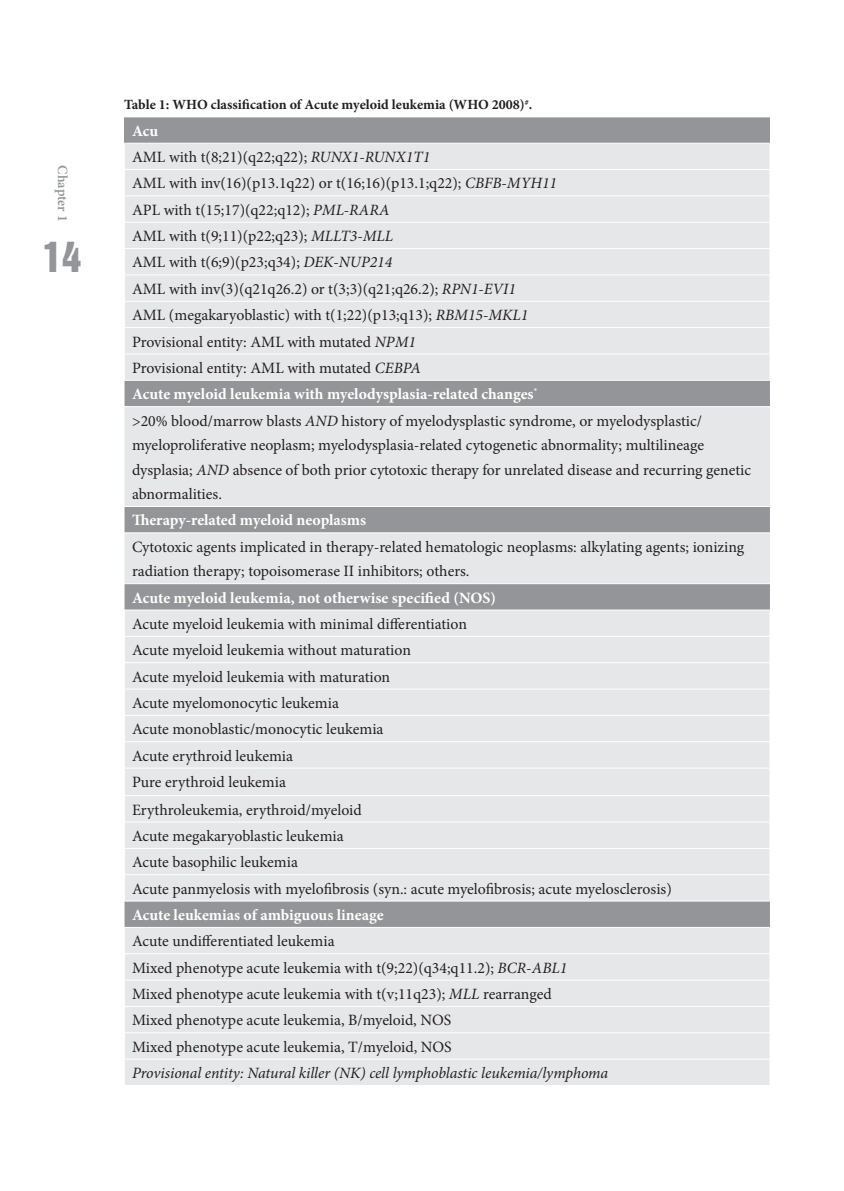
<style>
.page{position:relative;width:844px;height:1191px;background:#fff}
.page>*{position:absolute;margin:0;border:0;box-sizing:border-box;transform-origin:0 0}
.t1{font:38.5px "Helvetica Inserat LT";color:#939598}
.t2{font:15.75px/26.2px "Minion Pro";color:#231f20}
.t3{font:700 15.75px "Minion Pro";color:#fff}
.t4{font:italic 15.75px "Minion Pro";letter-spacing:-.01em;color:#231f20}
.t5{font:700 14px "Minion Pro";color:#231f20}
.t6{font:600 14px "Minion Pro";letter-spacing:-.005em;color:#939598}
.s1{font-weight:700;color:#fff}
.s2{font-style:italic}
</style>
<div class="page">
<div style="left:124px;top:117px;width:645px;height:26px;background:#939598"></div>
<div style="left:125px;top:144px;width:644px;height:25px;background:#e6e7e9"></div>
<div style="left:125px;top:170px;width:644px;height:915px;background:#e6e7e9"></div>
<svg style="left:124px;top:381px;width:645px;height:546px;background:#d6d7d9"></svg>
<hr style="left:124px;top:406px;width:645px;height:1px;background:#fff">
<hr style="left:124px;top:506px;width:645px;height:1px;background:#fff">
<hr style="left:124px;top:532px;width:645px;height:1px;background:#fff">
<hr style="left:124px;top:583px;width:645px;height:1px;background:#fff">
<hr style="left:124px;top:195px;width:646px;height:1px;background:#fff">
<hr style="left:124px;top:222px;width:646px;height:1px;background:#fff">
<hr style="left:124px;top:248px;width:646px;height:1px;background:#fff">
<hr style="left:124px;top:274px;width:646px;height:1px;background:#fff">
<hr style="left:124px;top:301px;width:646px;height:1px;background:#fff">
<hr style="left:124px;top:327px;width:646px;height:1px;background:#fff">
<hr style="left:124px;top:353px;width:646px;height:1px;background:#fff">
<svg style="left:769px;top:144px;width:1px;height:236px"></svg>
<hr style="left:124px;top:380px;width:646px;height:1px;background:#fff">
<svg style="left:124px;top:610px;width:1px;height:290px"></svg>
<hr style="left:124px;top:609px;width:646px;height:1px;background:#fff">
<svg style="left:769px;top:611px;width:1px;height:289px"></svg>
<hr style="left:124px;top:636px;width:646px;height:1px;background:#fff">
<hr style="left:124px;top:662px;width:646px;height:1px;background:#fff">
<hr style="left:124px;top:688px;width:646px;height:1px;background:#fff">
<hr style="left:124px;top:715px;width:646px;height:1px;background:#fff">
<hr style="left:124px;top:741px;width:646px;height:1px;background:#fff">
<hr style="left:124px;top:767px;width:646px;height:1px;background:#fff">
<hr style="left:124px;top:795px;width:646px;height:1px;background:#fff">
<hr style="left:124px;top:821px;width:646px;height:1px;background:#fff">
<hr style="left:124px;top:848px;width:646px;height:1px;background:#fff">
<hr style="left:124px;top:874px;width:646px;height:1px;background:#fff">
<hr style="left:124px;top:900px;width:646px;height:1px;background:#fff">
<hr style="left:124px;top:927px;width:646px;height:1px;background:#fff">
<svg style="left:769px;top:928px;width:1px;height:157px"></svg>
<hr style="left:124px;top:953px;width:646px;height:1px;background:#fff">
<hr style="left:124px;top:979px;width:646px;height:1px;background:#fff">
<hr style="left:124px;top:1006px;width:646px;height:1px;background:#fff">
<hr style="left:124px;top:1032px;width:646px;height:1px;background:#fff">
<hr style="left:124px;top:1058px;width:646px;height:1px;background:#fff">
<p class="t6" style="left:68px;top:165px;width:58px;rotate:90deg">Chapter 1</p>
<h1 class="t1" style="left:43px;top:240px;width:40px">14</h1>
<p class="t5" style="left:124px;top:99px;width:410px">Table 1: WHO classification of Acute myeloid leukemia (WHO 2008)<sup>#</sup>.</p>
<p class="t2" style="left:132px;top:119px;width:571px"><span class="s1">Acu<br></span>AML with t(8;21)(q22;q22); <span class="s2">RUNX1-RUNX1T1<br></span>AML with inv(16)(p13.1q22) or t(16;16)(p13.1;q22); <span class="s2">CBFB-MYH11<br></span>APL with t(15;17)(q22;q12); <span class="s2">PML-RARA<br></span>AML with t(9;11)(p22;q23); <span class="s2">MLLT3-MLL<br></span>AML with t(6;9)(p23;q34); <span class="s2">DEK-NUP214<br></span>AML with inv(3)(q21q26.2) or t(3;3)(q21;q26.2); <span class="s2">RPN1-EVI1<br></span>AML (megakaryoblastic) with t(1;22)(p13;q13); <span class="s2">RBM15-MKL1<br></span>Provisional entity: AML with mutated <span class="s2">NPM1<br></span>Provisional entity: AML with mutated <span class="s2">CEBPA<br></span><span class="s1">Acute myeloid leukemia with myelodysplasia-related changes</span><sup>*<br></sup>&gt;20% blood/marrow blasts <span class="s2">AND</span> history of myelodysplastic syndrome, or myelodysplastic/</p>
<p class="t2" style="left:132px;top:434px;width:620px;line-height:24.5px">myeloproliferative neoplasm; myelodysplasia-related cytogenetic abnormality; multilineage dysplasia; <span class="s2">AND</span> absence of both prior cytotoxic therapy for unrelated disease and recurring genetic abnormalities.</p>
<p class="t3" style="left:132px;top:514px;width:236px">Therapy-related myeloid neoplasms</p>
<p class="t2" style="left:132px;top:536px;width:613px;line-height:24.5px">Cytotoxic agents implicated in therapy-related hematologic neoplasms: alkylating agents; ionizing radiation therapy; topoisomerase II inhibitors; others.</p>
<p class="t3" style="left:132px;top:591px;width:365px">Acute myeloid leukemia, not otherwise specified (NOS)</p>
<p class="t2" style="left:132px;top:612px;width:541px">Acute myeloid leukemia with minimal differentiation<br>Acute myeloid leukemia without maturation<br>Acute myeloid leukemia with maturation<br>Acute myelomonocytic leukemia<br>Acute monoblastic/monocytic leukemia<br>Acute erythroid leukemia<br>Pure erythroid leukemia<br>Erythroleukemia, erythroid/myeloid<br>Acute megakaryoblastic leukemia<br>Acute basophilic leukemia<br>Acute panmyelosis with myelofibrosis (syn.: acute myelofibrosis; acute myelosclerosis)</p>
<p class="t3" style="left:132px;top:908px;width:253px">Acute leukemias of ambiguous lineage</p>
<p class="t2" style="left:132px;top:929px;width:437px">Acute undifferentiated leukemia<br>Mixed phenotype acute leukemia with t(9;22)(q34;q11.2); <span class="s2">BCR</span>-<span class="s2">ABL1<br></span>Mixed phenotype acute leukemia with t(v;11q23); <span class="s2">MLL</span> rearranged Mixed phenotype acute leukemia, B/myeloid, NOS<br>Mixed phenotype acute leukemia, T/myeloid, NOS</p>
<p class="t4" style="left:132px;top:1066px;width:477px">Provisional entity: Natural killer (NK) cell lymphoblastic leukemia/lymphoma</p>
</div>
